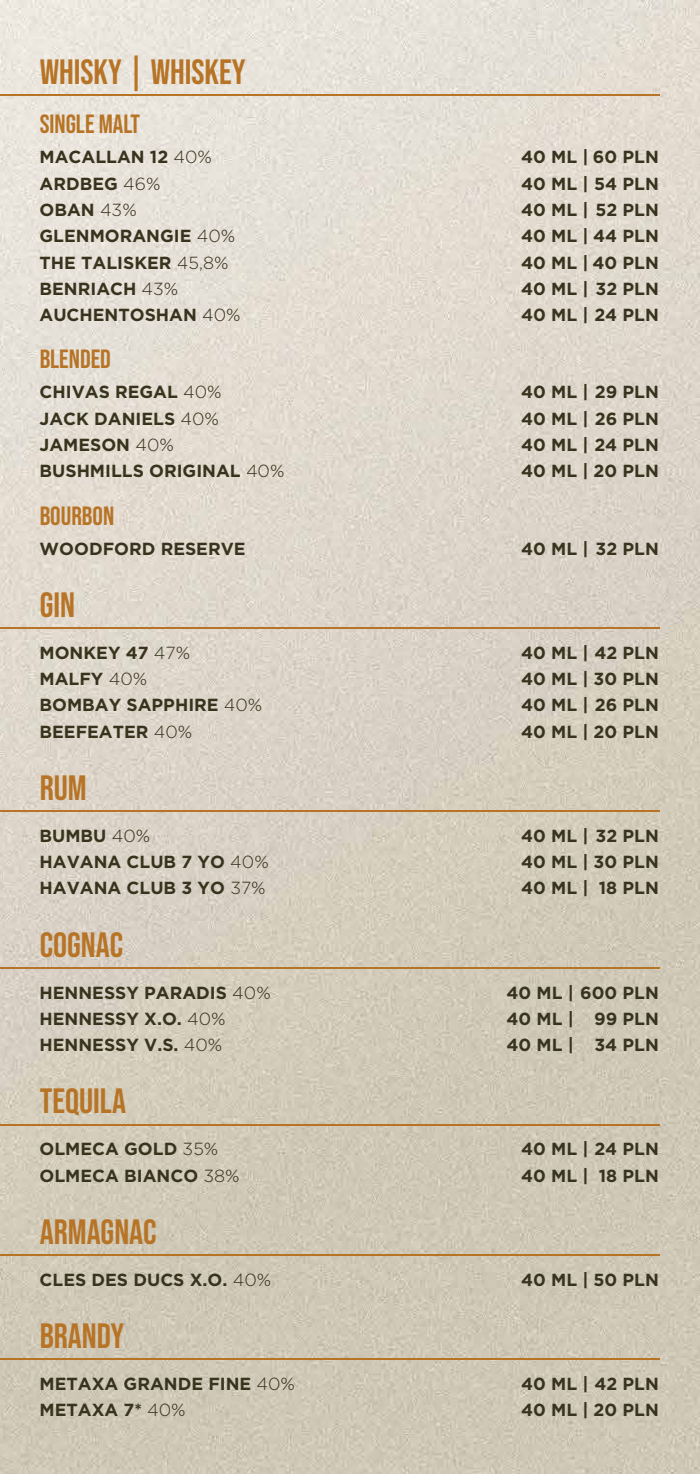
<style>
.page{position:relative;width:700px;height:1474px;background:#fff}
.page>*{position:absolute;margin:0;border:0;box-sizing:border-box;transform-origin:0 0}
.t1{font:35px "Bebas Neue";color:#b77426}
.t2{font:26.25px "Bebas Neue";color:#b77426}
.t3{font:700 17.5px/26.2px "Gotham";color:#38331d}
.t4{font:700 17.5px/26.2px "Gotham";color:#38331e;text-align:justify}
.s1{font-weight:300}
</style>
<div class="page">
<img style="left:0;top:0;width:699px;height:1473px">
<hr style="left:0;top:95px;width:659px;height:1px;background:#b77426">
<hr style="left:0;top:627px;width:659px;height:2px;background:#b77426">
<hr style="left:0;top:810px;width:659px;height:2px;background:#b77426">
<hr style="left:0;top:967px;width:659px;height:1px;background:#b77426">
<hr style="left:0;top:1124px;width:659px;height:1px;background:#b77426">
<hr style="left:0;top:1254px;width:659px;height:1px;background:#b77426">
<hr style="left:0;top:1358px;width:659px;height:2px;background:#b77426">
<h1 class="t1" style="left:40px;top:52px;width:207px">WHISKY | WHISKEY</h1>
<h2 class="t2" style="left:40px;top:109px;width:102px">SINGLE MALT</h2>
<p class="t3" style="left:40px;top:144px;width:202px">MACALLAN 12 <span class="s1">40%<br></span>ARDBEG <span class="s1">46%<br></span>OBAN <span class="s1">43%<br></span>GLENMORANGIE <span class="s1">40%<br></span>THE TALISKER <span class="s1">45,8%<br></span>BENRIACH <span class="s1">43%<br></span>AUCHENTOSHAN <span class="s1">40%</span></p>
<p class="t4" style="left:521px;top:144px;width:139px">40 ML | 60 PLN 40 ML | 54 PLN 40 ML | 52 PLN 40 ML | 44 PLN 40 ML | 40 PLN 40 ML | 32 PLN 40 ML | 24 PLN</p>
<h2 class="t2" style="left:40px;top:344px;width:73px">BLENDED</h2>
<p class="t3" style="left:40px;top:379px;width:246px">CHIVAS REGAL <span class="s1">40%<br></span>JACK DANIELS <span class="s1">40%<br></span>JAMESON <span class="s1">40%<br></span>BUSHMILLS ORIGINAL <span class="s1">40%</span></p>
<p class="t4" style="left:521px;top:379px;width:139px">40 ML | 29 PLN 40 ML | 26 PLN 40 ML | 24 PLN 40 ML | 20 PLN</p>
<h2 class="t2" style="left:40px;top:500px;width:76px">BOURBON</h2>
<p class="t4" style="left:40px;top:535px;width:207px">WOODFORD RESERVE</p>
<p class="t4" style="left:521px;top:535px;width:139px">40 ML | 32 PLN</p>
<h1 class="t1" style="left:40px;top:585px;width:37px">GIN</h1>
<p class="t3" style="left:40px;top:639px;width:224px">MONKEY 47 <span class="s1">47%<br></span>MALFY <span class="s1">40%<br></span>BOMBAY SAPPHIRE <span class="s1">40%<br></span>BEEFEATER <span class="s1">40%</span></p>
<p class="t4" style="left:521px;top:639px;width:139px">40 ML | 42 PLN 40 ML | 30 PLN 40 ML | 26 PLN 40 ML | 20 PLN</p>
<h1 class="t1" style="left:40px;top:768px;width:49px">RUM</h1>
<p class="t3" style="left:40px;top:822px;width:231px">BUMBU <span class="s1">40%<br></span>HAVANA CLUB 7 YO <span class="s1">40%<br></span>HAVANA CLUB 3 YO <span class="s1">37%</span></p>
<p class="t4" style="left:521px;top:822px;width:139px;text-align:right">40 ML | 32 PLN<br>40 ML | 30 PLN<br>18 PLN</p>
<p class="t4" style="left:521px;top:875px;width:69px">40 ML |</p>
<h1 class="t1" style="left:40px;top:924px;width:85px">COGNAC</h1>
<p class="t3" style="left:40px;top:979px;width:233px">HENNESSY PARADIS <span class="s1">40%<br></span>HENNESSY X.O. <span class="s1">40%<br></span>HENNESSY V.S. <span class="s1">40%</span></p>
<p class="t4" style="left:594px;top:979px;width:66px;text-indent:-88px">40 ML | 600 PLN 99 PLN 34 PLN</p>
<p class="t4" style="left:506px;top:1005px;width:69px">40 ML |<br>40 ML |</p>
<h1 class="t1" style="left:40px;top:1081px;width:88px">TEQUILA</h1>
<p class="t3" style="left:40px;top:1135px;width:201px">OLMECA GOLD <span class="s1">35%<br></span>OLMECA BIANCO <span class="s1">38%</span></p>
<p class="t4" style="left:521px;top:1135px;width:139px;text-align:right">40 ML | 24 PLN<br>18 PLN</p>
<p class="t4" style="left:521px;top:1162px;width:69px">40 ML |</p>
<h1 class="t1" style="left:40px;top:1211px;width:118px">ARMAGNAC</h1>
<p class="t3" style="left:40px;top:1266px;width:233px">CLES DES DUCS X.O. <span class="s1">40%</span></p>
<p class="t4" style="left:521px;top:1266px;width:139px">40 ML | 50 PLN</p>
<h1 class="t1" style="left:40px;top:1315px;width:86px">BRANDY</h1>
<p class="t3" style="left:40px;top:1370px;width:257px">METAXA GRANDE FINE <span class="s1">40%<br></span>METAXA 7* <span class="s1">40%</span></p>
<p class="t4" style="left:521px;top:1370px;width:139px">40 ML | 42 PLN<br>40 ML | 20 PLN</p>
</div>
